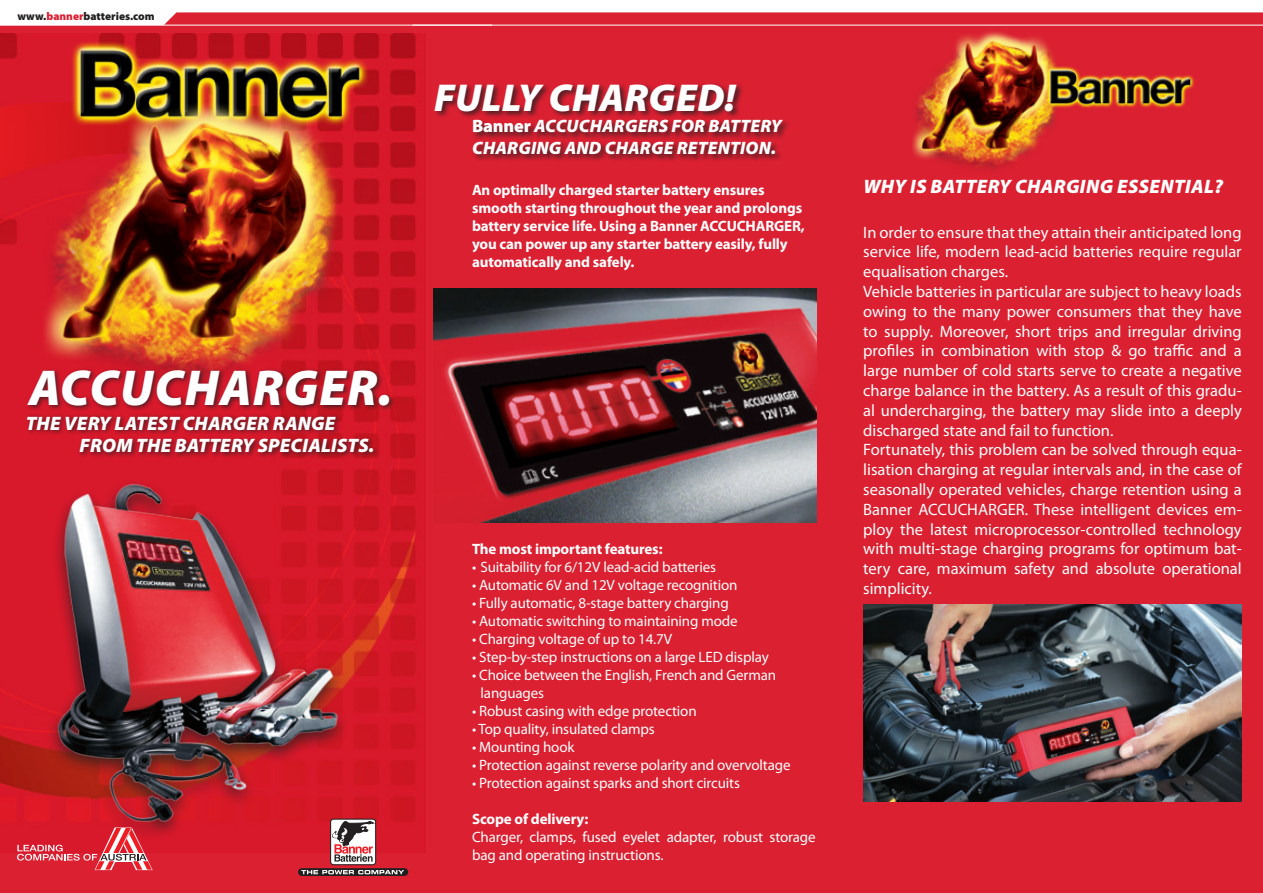
<style>
.page{position:relative;width:1263px;height:893px;background:#fff}
.page>*{position:absolute;margin:0;border:0;box-sizing:border-box;transform-origin:0 0}
.t1{font:italic 900 50.7px "Myriad Pro";letter-spacing:.02em;color:#fff}
.t2{font:italic 900 39px "Myriad Pro";letter-spacing:.01em;color:#fff}
.t3{font:italic 900 19.5px "Myriad Pro";letter-spacing:.01em;color:#fff}
.t4{font:italic 900 18px/21.6px "Myriad Pro";letter-spacing:.01em;color:#fff}
.t5{font:16.5px/19.8px "Myriad Pro";color:#fff;text-align:justify}
.t6{font:15px/18px "Myriad Pro";letter-spacing:-.01em;color:#fff}
.t7{font:700 15px/18px "Myriad Pro";letter-spacing:-.01em;color:#fff}
.t8{font:900 11.25px "Myriad Pro";color:#231f20}
.s1{color:#da2031}
.s2{font-style:normal}
</style>
<div class="page">
<div style="left:829px;top:1px;width:434px;height:892px;background:#da2031"></div>
<div style="left:412px;top:0;width:426px;height:893px;background:#da2031"></div>
<div style="left:0;top:1px;width:438px;height:892px;background:#da2031"></div>
<img style="left:0;top:33px;width:416px;height:820px">
<hr style="left:0;top:25px;width:492px;height:1px;background:#fff">
<svg style="left:0;top:0;width:1263px;height:25px"></svg>
<svg style="left:298px;top:868px;width:110px;height:8px"></svg>
<svg style="left:301px;top:870px;width:103px;height:4px"></svg>
<img style="left:332px;top:819px;width:44px;height:44px">
<div style="left:330px;top:819px;width:46px;height:46px;border:1px solid #231f20;border-radius:3px"></div>
<svg style="left:332px;top:821px;width:41px;height:41px"></svg>
<img style="left:60px;top:33px;width:320px;height:102px">
<img style="left:44px;top:91px;width:322px;height:322px">
<img style="left:33px;top:480px;width:337px;height:360px">
<div style="left:25px;top:367px;width:370px;height:44px;background:#231f20;opacity:.75"></div>
<div style="left:24px;top:413px;width:355px;height:46px;background:#231f20;opacity:.75"></div>
<svg style="left:17px;top:824px;width:139px;height:47px"></svg>
<img style="left:912px;top:31px;width:143px;height:140px">
<img style="left:1040px;top:60px;width:155px;height:52px">
<img style="left:863px;top:604px;width:379px;height:198px">
<hr style="left:412px;top:25px;width:851px;height:1px;background:#fff">
<img style="left:434px;top:289px;width:382px;height:234px">
<div style="left:434px;top:83px;width:356px;height:79px;background:#231f20;opacity:.75"></div>
<p class="t8" style="left:17px;top:9px;width:139px">www.<span class="s1">banner</span>batteries.com</p>
<p class="t1" style="left:29px;top:354px;width:365px">ACCUCHARGER.</p>
<p class="t3" style="left:26px;top:410px;width:311px">THE VERY LATEST CHARGER RANGE</p>
<p class="t3" style="left:80px;top:433px;width:296px">FROM THE BATTERY SPECIALISTS.</p>
<p class="t2" style="left:434px;top:72px;width:303px">FULLY CHARGED!</p>
<p class="t4" style="left:472px;top:115px;width:311px"><span class="s2">Banner</span> ACCUCHARGERS FOR BATTERY<br>CHARGING AND CHARGE RETENTION.</p>
<p class="t7" style="left:472px;top:181px;width:334px">An optimally charged starter battery ensures smooth starting throughout the year and prolongs battery service life. Using a Banner ACCUCHARGER, you can power up any starter battery easily, fully automatically and safely.</p>
<p class="t7" style="left:472px;top:540px;width:192px">The most important features:</p>
<p class="t6" style="left:472px;top:558px;width:246px">• Suitability for 6/12V lead-acid batteries</p>
<p class="t6" style="left:472px;top:576px;width:267px">• Automatic 6V and 12V voltage recognition</p>
<p class="t6" style="left:472px;top:594px;width:258px">• Fully automatic, 8-stage battery charging</p>
<p class="t6" style="left:472px;top:612px;width:267px">• Automatic switching to maintaining mode</p>
<p class="t6" style="left:472px;top:630px;width:202px">• Charging voltage of up to 14.7V</p>
<p class="t6" style="left:472px;top:648px;width:298px">• Step-by-step instructions on a large LED display</p>
<p class="t6" style="left:480px;top:666px;width:297px;text-indent:-9px">• Choice between the English, French and German languages</p>
<p class="t6" style="left:472px;top:702px;width:226px">• Robust casing with edge protection</p>
<p class="t6" style="left:472px;top:720px;width:184px">• Top quality, insulated clamps</p>
<p class="t6" style="left:472px;top:738px;width:104px">• Mounting hook</p>
<p class="t6" style="left:472px;top:756px;width:320px">• Protection against reverse polarity and overvoltage</p>
<p class="t6" style="left:472px;top:774px;width:269px">• Protection against sparks and short circuits</p>
<p class="t7" style="left:472px;top:810px;width:118px">Scope of delivery:</p>
<p class="t6" style="left:472px;top:828px;width:345px">Charger, clamps, fused eyelet adapter, robust storage bag and operating instructions.</p>
<p class="t3" style="left:863px;top:174px;width:361px">WHY IS BATTERY CHARGING ESSENTIAL?</p>
<p class="t5" style="left:863px;top:222px;width:380px">In order to ensure that they attain their anticipated long service life, modern lead-acid batteries require regular equalisation charges.</p>
<p class="t5" style="left:863px;top:281px;width:380px">Vehicle batteries in particular are subject to heavy loads owing to the many power consumers that they have to supply. Moreover, short trips and irregular driving profiles in combination with stop &amp; go traffic and a large number of cold starts serve to create a negative charge balance in the battery. As a result of this gradu&shy;al undercharging, the battery may slide into a deeply discharged state and fail to function.</p>
<p class="t5" style="left:863px;top:440px;width:380px">Fortunately, this problem can be solved through equa&shy;lisation charging at regular intervals and, in the case of seasonally operated vehicles, charge retention using a Banner ACCUCHARGER. These intelligent devices em&shy;ploy the latest microprocessor-controlled technology with multi-stage charging programs for optimum bat&shy;tery care, maximum safety and absolute operational simplicity.</p>
</div>
